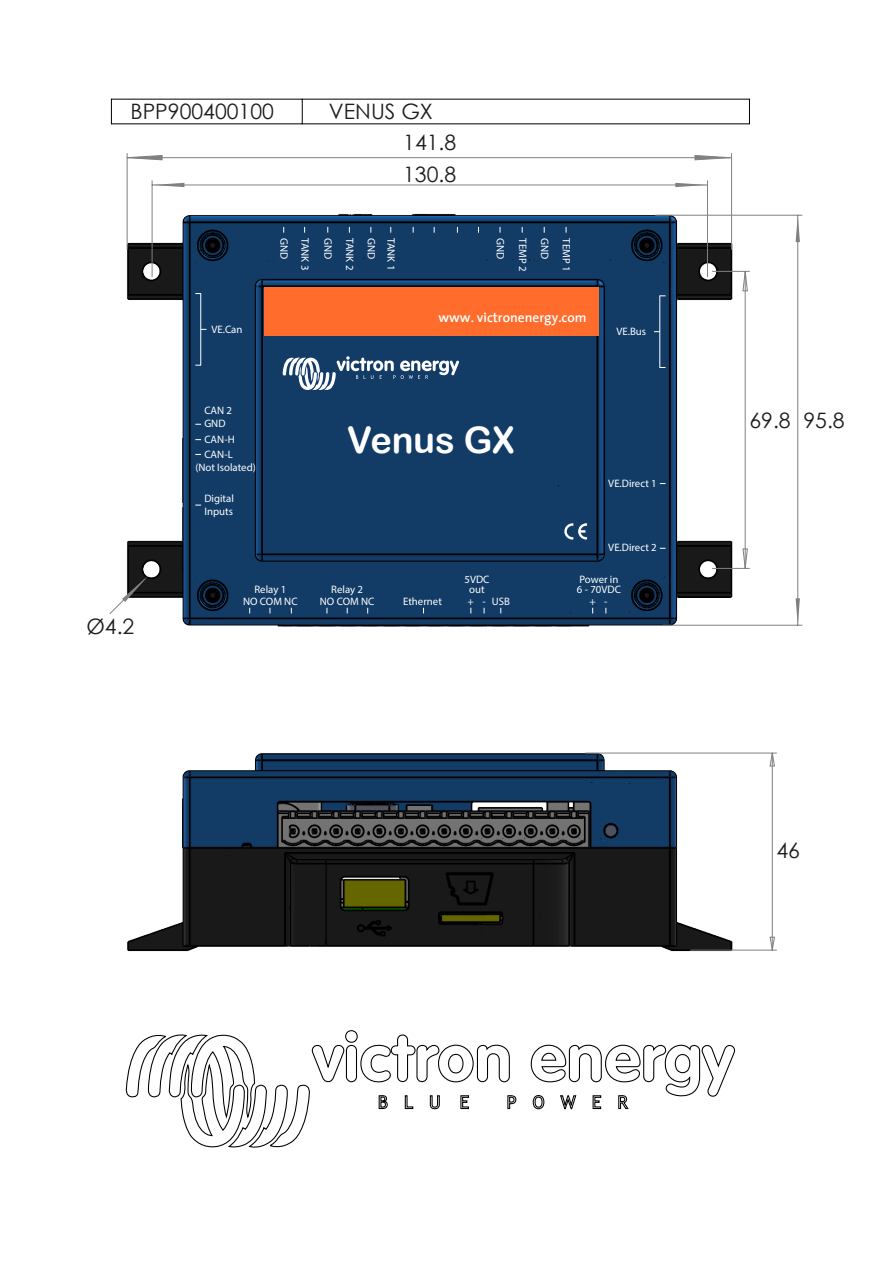
<style>
.page{position:relative;width:893px;height:1263px;background:#fff}
.page>*{position:absolute;margin:0;border:0;box-sizing:border-box;transform-origin:0 0}
.t1{font:36.6px "Arial Rounded MT Bold";color:#fff}
.t2{font:21.3px/30.9px "Century Gothic";color:#1d1d1b}
.t3{font:600 13.5px "The Sans";color:#fff}
.t4{font:10.8px/15.1px "Myriad Pro";color:#fff}
</style>
<div class="page">
<img style="left:126px;top:191px;width:630px;height:436px">
<img style="left:127px;top:752px;width:629px;height:200px">
<svg style="left:125px;top:1030px;width:392px;height:118px"></svg>
<svg style="left:530px;top:1044px;width:205px;height:66px"></svg>
<svg style="left:564px;top:523px;width:23px;height:16px"></svg>
<div style="left:264px;top:288px;width:334px;height:48px;background:#ff6c2c"></div>
<hr style="left:659px;top:295px;width:1px;height:73px;background:#fff">
<hr style="left:200px;top:294px;width:1px;height:71px;background:#fff">
<svg style="left:283px;top:356px;width:176px;height:34px"></svg>
<hr style="left:127px;top:153px;width:1px;height:96px;background:#808080">
<hr style="left:731px;top:153px;width:1px;height:96px;background:#808080">
<svg style="left:126px;top:155px;width:605px;height:6px"></svg>
<hr style="left:656px;top:215px;width:146px;height:1px;background:#808080">
<hr style="left:663px;top:625px;width:139px;height:1px;background:#808080">
<svg style="left:796px;top:215px;width:4px;height:410px"></svg>
<svg style="left:769px;top:752px;width:6px;height:198px"></svg>
<hr style="left:586px;top:753px;width:190px;height:1px;background:#808080">
<hr style="left:690px;top:950px;width:86px;height:1px;background:#808080">
<hr style="left:772px;top:753px;width:1px;height:197px;background:#808080">
<svg style="left:742px;top:270px;width:6px;height:298px"></svg>
<hr style="left:712px;top:271px;width:37px;height:1px;background:#808080">
<hr style="left:712px;top:568px;width:37px;height:1px;background:#808080">
<hr style="left:745px;top:271px;width:1px;height:297px;background:#808080">
<hr style="left:152px;top:181px;width:1px;height:96px;background:#808080">
<hr style="left:707px;top:181px;width:1px;height:96px;background:#808080">
<svg style="left:152px;top:183px;width:555px;height:4px"></svg>
<svg style="left:109px;top:576px;width:39px;height:39px"></svg>
<svg style="left:111px;top:100px;width:1px;height:23px"></svg>
<hr style="left:111px;top:123px;width:638px;height:1px;background:#000">
<svg style="left:749px;top:99px;width:1px;height:25px"></svg>
<svg style="left:302px;top:100px;width:1px;height:23px"></svg>
<hr style="left:111px;top:99px;width:638px;height:1px;background:#000">
<h2 class="t2" style="left:131px;top:96px;width:145px">BPP900400100</h2>
<h2 class="t2" style="left:403px;top:96px;width:55px;text-indent:-74px">VENUS GX<br>141.8</h2>
<h2 class="t2" style="left:403px;top:158px;width:55px">130.8</h2>
<p class="t4" style="left:212px;top:321px;width:32px">VE.Can</p>
<p class="t4" style="left:292px;top:238px;width:23px;rotate:90deg">GND</p>
<p class="t4" style="left:313px;top:238px;width:33px;rotate:90deg">TANK 3</p>
<p class="t4" style="left:336px;top:238px;width:23px;rotate:90deg">GND</p>
<p class="t4" style="left:358px;top:238px;width:33px;rotate:90deg">TANK 2</p>
<p class="t4" style="left:379px;top:238px;width:23px;rotate:90deg">GND</p>
<p class="t4" style="left:399px;top:238px;width:33px;rotate:90deg">TANK 1</p>
<p class="t4" style="left:508px;top:238px;width:23px;rotate:90deg">GND</p>
<p class="t4" style="left:530px;top:238px;width:34px;rotate:90deg">TEMP 2</p>
<p class="t4" style="left:552px;top:238px;width:23px;rotate:90deg">GND</p>
<p class="t4" style="left:574px;top:238px;width:34px;rotate:90deg">TEMP 1</p>
<p class="t3" style="left:438px;top:306px;width:150px">www. victronenergy.com</p>
<p class="t4" style="left:617px;top:323px;width:31px">VE.Bus</p>
<p class="t4" style="left:204px;top:402px;width:29px">CAN 2</p>
<p class="t4" style="left:204px;top:416px;width:32px">GND<br>CAN-H<br>CAN-L</p>
<p class="t4" style="left:195px;top:460px;width:62px">(Not Isolated)</p>
<p class="t4" style="left:204px;top:491px;width:31px;line-height:12.9px">Digital<br>Inputs</p>
<h1 class="t1" style="left:347px;top:419px;width:169px">Venus GX</h1>
<p class="t4" style="left:464px;top:572px;width:27px">5VDC</p>
<p class="t4" style="left:608px;top:475px;width:50px">VE.Direct 1</p>
<p class="t4" style="left:608px;top:540px;width:50px">VE.Direct 2</p>
<p class="t4" style="left:579px;top:572px;width:40px">Power in</p>
<h2 class="t2" style="left:86px;top:610px;width:49px">Ø4.2</h2>
<p class="t4" style="left:254px;top:582px;width:33px">Relay 1</p>
<p class="t4" style="left:331px;top:582px;width:33px">Relay 2</p>
<p class="t4" style="left:243px;top:593px;width:56px">NO COM NC</p>
<p class="t4" style="left:320px;top:593px;width:56px">NO COM NC</p>
<p class="t4" style="left:403px;top:593px;width:40px">Ethernet</p>
<p class="t4" style="left:469px;top:582px;width:17px">out</p>
<p class="t4" style="left:492px;top:593px;width:20px">USB</p>
<p class="t4" style="left:468px;top:593px;width:20px">+ -</p>
<p class="t4" style="left:577px;top:582px;width:45px">6 - 70VDC</p>
<p class="t4" style="left:589px;top:593px;width:20px">+ -</p>
<h2 class="t2" style="left:749px;top:404px;width:43px">69.8</h2>
<h2 class="t2" style="left:803px;top:404px;width:43px">95.8</h2>
<h2 class="t2" style="left:776px;top:835px;width:25px">46</h2>
</div>
